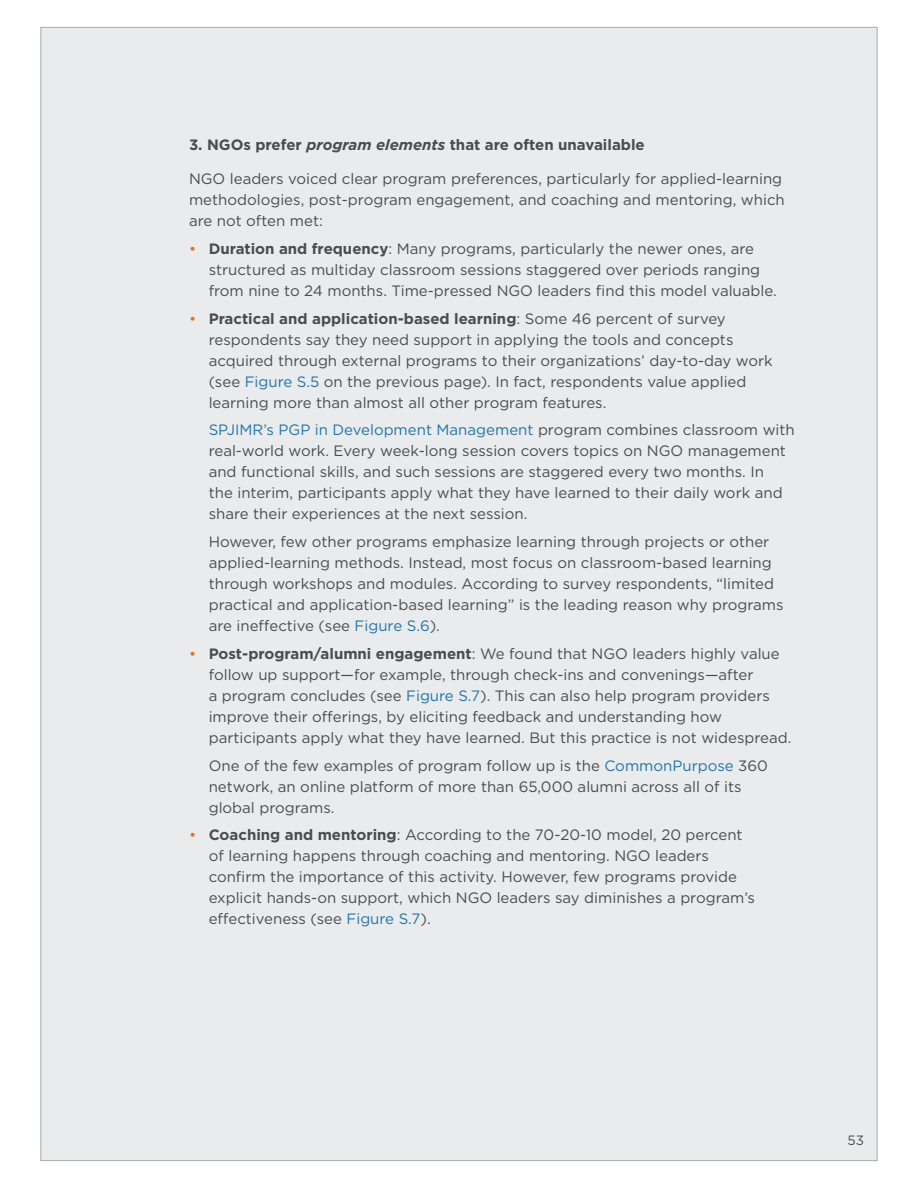
<style>
.page{position:relative;width:918px;height:1188px;background:#fff}
.page>*{position:absolute;margin:0;border:0;box-sizing:border-box;transform-origin:0 0}
._15c-BulletText-para{font:15px/21px "Gotham";color:#4b4c4f}
._08-BodyText{font:15px/21px "Gotham";color:#4b4c4f}
._08-BodyText-2{font:700 15px "Gotham";color:#4b4c4f}
.t1{font:13.5px "Gotham";color:#4b4c4f}
.s1{font-style:italic}
.s2{color:#e96d24}
.s3{font-weight:700}
.s4{color:#2275a9}
</style>
<div class="page">
<div style="left:40px;top:27px;width:838px;height:1134px;background:#eaebec;border:1px solid #a8aab0"></div>
<p class="_08-BodyText-2" style="left:189px;top:134px;width:457px">3. NGOs prefer <span class="s1">program elements</span> that are often unavailable</p>
<p class="_08-BodyText" style="left:189px;top:168px;width:597px">NGO leaders voiced clear program preferences, particularly for applied-learning methodologies, post-program engagement, and coaching and mentoring, which are not often met:</p>
<p class="_15c-BulletText-para" style="left:209px;top:238px;width:567px;text-indent:-20px"><span class="s2">•</span> <span class="s3">Duration and frequency</span>: Many programs, particularly the newer ones, are structured as multiday classroom sessions staggered over periods ranging from nine to 24 months. Time-pressed NGO leaders find this model valuable.</p>
<p class="_15c-BulletText-para" style="left:209px;top:308px;width:566px;text-indent:-20px"><span class="s2">•</span> <span class="s3">Practical and application-based learning</span>: Some 46 percent of survey respondents say they need support in applying the tools and concepts acquired through external programs to their organizations’ day-to-day work (see <span class="s4">Figure S.5</span> on the previous page). In fact, respondents value applied learning more than almost all other program features.</p>
<p class="_15c-BulletText-para" style="left:209px;top:419px;width:588px"><span class="s4">SPJIMR’s PGP in Development Management</span> program combines classroom with real-world work. Every week-long session covers topics on NGO management and functional skills, and such sessions are staggered every two months. In<br>the interim, participants apply what they have learned to their daily work and share their experiences at the next session.</p>
<p class="_15c-BulletText-para" style="left:209px;top:531px;width:577px">However, few other programs emphasize learning through projects or other applied-learning methods. Instead, most focus on classroom-based learning through workshops and modules. According to survey respondents, “limited practical and application-based learning” is the leading reason why programs are ineffective (see <span class="s4">Figure S.6</span>).</p>
<p class="_15c-BulletText-para" style="left:209px;top:643px;width:582px;text-indent:-20px"><span class="s2">•</span> <span class="s3">Post-program/alumni engagement</span>: We found that NGO leaders highly value follow up support—for example, through check-ins and convenings—after<br>a program concludes (see <span class="s4">Figure S.7</span>). This can also help program providers improve their offerings, by eliciting feedback and understanding how participants apply what they have learned. But this practice is not widespread.</p>
<p class="_15c-BulletText-para" style="left:209px;top:755px;width:561px">One of the few examples of program follow up is the <span class="s4">CommonPurpose</span> 360 network, an online platform of more than 65,000 alumni across all of its global programs.</p>
<p class="_15c-BulletText-para" style="left:209px;top:824px;width:548px;text-indent:-20px"><span class="s2">•</span> <span class="s3">Coaching and mentoring</span>: According to the 70-20-10 model, 20 percent of learning happens through coaching and mentoring. NGO leaders confirm the importance of this activity. However, few programs provide explicit hands-on support, which NGO leaders say diminishes a program’s effectiveness (see <span class="s4">Figure S.7</span>).</p>
<p class="t1" style="left:848px;top:1131px;width:18px">53</p>
</div>
